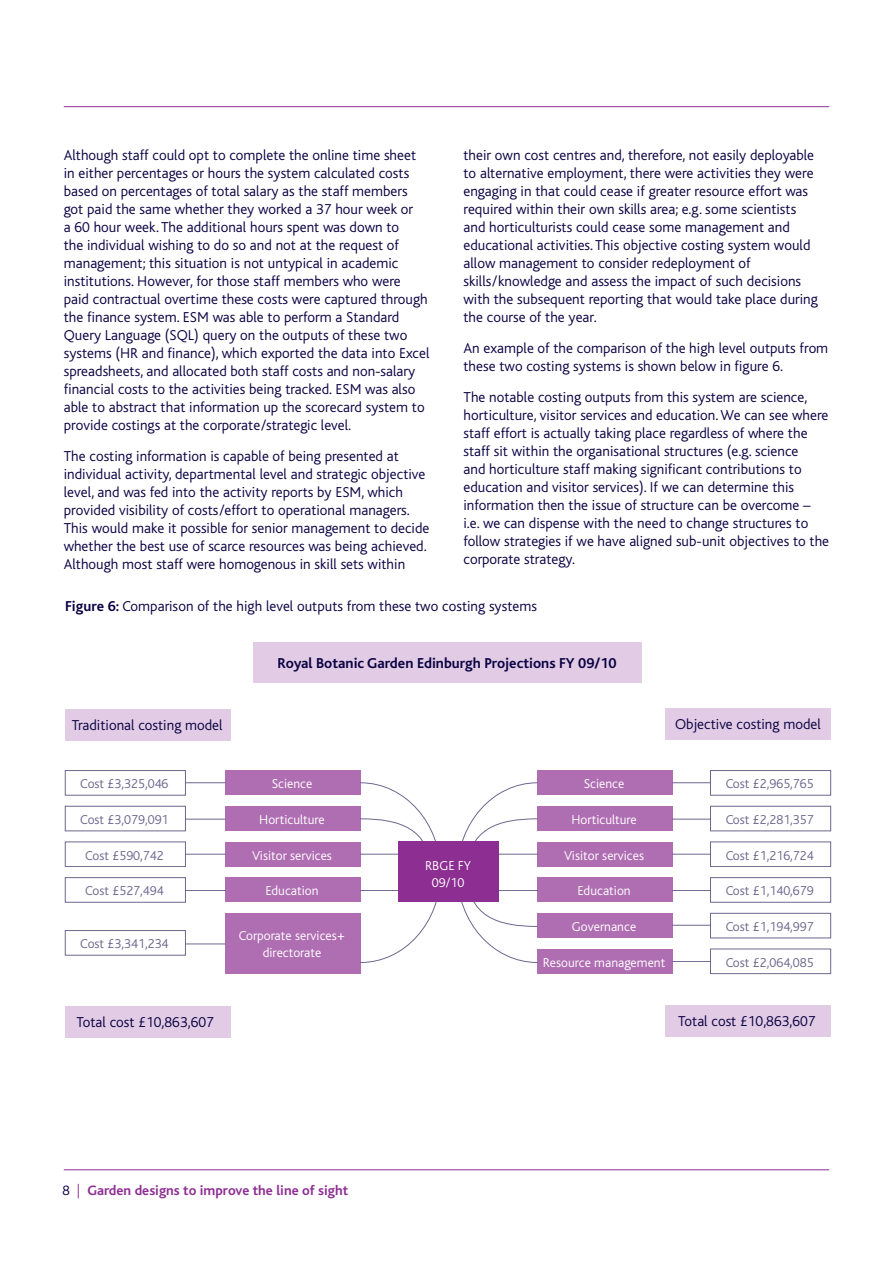
<style>
.page{position:relative;width:893px;height:1263px;background:#fff}
.page>*{position:absolute;margin:0;border:0;box-sizing:border-box;transform-origin:0 0}
.t1{font:300 15px/18px "Bliss";color:#0a0243}
.t2{font:700 15px "Bliss";color:#0a0243}
.t3{font:700 14.25px "Bliss";color:#8d2e92}
.t4{font:300 13.5px/16.2px "Bliss";color:#fff;text-align:center}
.t5{font:300 13.5px "Bliss";color:#0a0243}
.s1{font-weight:700}
.s2{font-weight:300;color:#0a0243}
.s3{font-weight:300}
</style>
<div class="page">
<hr style="left:64px;top:1169px;width:765px;height:1px;background:#8d2e92">
<hr style="left:64px;top:106px;width:765px;height:1px;background:#8d2e92">
<svg style="left:457px;top:782px;width:80px;height:181px"></svg>
<div style="left:253px;top:642px;width:388px;height:41px;background:#e2cbe4"></div>
<div style="left:65px;top:709px;width:165px;height:32px;background:#e2cbe4"></div>
<div style="left:537px;top:770px;width:136px;height:25px;background:#af6db2"></div>
<div style="left:537px;top:806px;width:136px;height:25px;background:#af6db2"></div>
<div style="left:537px;top:842px;width:136px;height:24px;background:#af6db2"></div>
<div style="left:537px;top:878px;width:136px;height:24px;background:#af6db2"></div>
<div style="left:537px;top:913px;width:136px;height:25px;background:#af6db2"></div>
<div style="left:225px;top:770px;width:136px;height:25px;background:#af6db2"></div>
<div style="left:225px;top:806px;width:136px;height:25px;background:#af6db2"></div>
<div style="left:225px;top:842px;width:136px;height:24px;background:#af6db2"></div>
<div style="left:225px;top:878px;width:136px;height:24px;background:#af6db2"></div>
<div style="left:225px;top:913px;width:136px;height:61px;background:#af6db2"></div>
<div style="left:537px;top:949px;width:136px;height:25px;background:#af6db2"></div>
<div style="left:665px;top:708px;width:166px;height:32px;background:#e2cbe4"></div>
<div style="left:65px;top:1006px;width:165px;height:31px;background:#e2cbe4"></div>
<div style="left:665px;top:1005px;width:166px;height:31px;background:#e2cbe4"></div>
<hr style="left:186px;top:782px;width:39px;height:1px;background:#0a0243">
<hr style="left:186px;top:819px;width:39px;height:1px;background:#0a0243">
<hr style="left:186px;top:854px;width:39px;height:1px;background:#0a0243">
<hr style="left:186px;top:890px;width:39px;height:1px;background:#0a0243">
<hr style="left:186px;top:943px;width:39px;height:1px;background:#0a0243">
<hr style="left:673px;top:782px;width:37px;height:1px;background:#0a0243">
<hr style="left:673px;top:819px;width:37px;height:1px;background:#0a0243">
<hr style="left:673px;top:854px;width:37px;height:1px;background:#0a0243">
<hr style="left:673px;top:890px;width:37px;height:1px;background:#0a0243">
<hr style="left:497px;top:854px;width:40px;height:1px;background:#0a0243">
<hr style="left:497px;top:890px;width:40px;height:1px;background:#0a0243">
<svg style="left:360px;top:782px;width:81px;height:181px"></svg>
<hr style="left:360px;top:854px;width:41px;height:1px;background:#0a0243">
<hr style="left:360px;top:890px;width:41px;height:1px;background:#0a0243">
<hr style="left:673px;top:961px;width:37px;height:1px;background:#0a0243">
<hr style="left:673px;top:925px;width:37px;height:1px;background:#0a0243">
<div style="left:399px;top:842px;width:100px;height:60px;background:#8d2e92"></div>
<p class="t1" style="left:64px;top:147px;width:367px">Although staff could opt to complete the online time sheet in either percentages or hours the system calculated costs based on percentages of total salary as the staff members got paid the same whether they worked a 37 hour week or<br>a 60 hour week. The additional hours spent was down to<br>the individual wishing to do so and not at the request of management; this situation is not untypical in academic institutions. However, for those staff members who were paid contractual overtime these costs were captured through the finance system. ESM was able to perform a Standard Query Language (SQL) query on the outputs of these two systems (HR and finance), which exported the data into Excel spreadsheets, and allocated both staff costs and non-salary financial costs to the activities being tracked. ESM was also able to abstract that information up the scorecard system to provide costings at the corporate/strategic level.</p>
<p class="t1" style="left:64px;top:447px;width:367px">The costing information is capable of being presented at individual activity, departmental level and strategic objective level, and was fed into the activity reports by ESM, which provided visibility of costs/effort to operational managers.<br>This would make it possible for senior management to decide whether the best use of scarce resources was being achieved.<br>Although most staff were homogenous in skill sets within</p>
<p class="t1" style="left:463px;top:147px;width:356px">their own cost centres and, therefore, not easily deployable to alternative employment, there were activities they were engaging in that could cease if greater resource effort was required within their own skills area; e.g. some scientists and horticulturists could cease some management and educational activities. This objective costing system would allow management to consider redeployment of skills/knowledge and assess the impact of such decisions with the subsequent reporting that would take place during the course of the year.</p>
<p class="t1" style="left:463px;top:339px;width:366px">An example of the comparison of the high level outputs from these two costing systems is shown below in figure 6.</p>
<p class="t1" style="left:463px;top:388px;width:367px">The notable costing outputs from this system are science, horticulture, visitor services and education. We can see where staff effort is actually taking place regardless of where the staff sit within the organisational structures (e.g. science<br>and horticulture staff making significant contributions to education and visitor services). If we can determine this information then the issue of structure can be overcome – i.e. we can dispense with the need to change structures to follow strategies if we have aligned sub-unit objectives to the corporate strategy.</p>
<p class="t1" style="left:65px;top:597px;width:473px"><span class="s1">Figure 6:</span> Comparison of the high level outputs from these two costing systems</p>
<p class="t2" style="left:277px;top:655px;width:341px">Royal Botanic Garden Edinburgh Projections FY 09/10</p>
<p class="t1" style="left:72px;top:716px;width:152px">Traditional costing model</p>
<p class="t5" style="left:80px;top:777px;width:90px">Cost £3,325,046</p>
<p class="t5" style="left:80px;top:812px;width:90px">Cost £3,079,091</p>
<p class="t5" style="left:85px;top:848px;width:80px">Cost £590,742</p>
<p class="t5" style="left:85px;top:884px;width:80px">Cost £527,494</p>
<p class="t5" style="left:80px;top:937px;width:90px">Cost £3,341,234</p>
<p class="t4" style="left:272px;top:776px;width:42px">Science</p>
<p class="t4" style="left:259px;top:811px;width:67px">Horticulture</p>
<p class="t4" style="left:252px;top:847px;width:81px">Visitor services</p>
<p class="t4" style="left:265px;top:883px;width:55px">Education</p>
<p class="t4" style="left:239px;top:928px;width:108px">Corporate services+ directorate</p>
<p class="t4" style="left:425px;top:858px;width:47px">RBGE FY<br>09/10</p>
<p class="t1" style="left:675px;top:716px;width:147px">Objective costing model</p>
<p class="t4" style="left:584px;top:776px;width:42px">Science</p>
<p class="t4" style="left:571px;top:811px;width:67px">Horticulture</p>
<p class="t4" style="left:564px;top:847px;width:81px">Visitor services</p>
<p class="t4" style="left:577px;top:883px;width:55px">Education</p>
<p class="t4" style="left:572px;top:919px;width:66px">Governance</p>
<p class="t4" style="left:543px;top:954px;width:124px">Resource management</p>
<p class="t5" style="left:725px;top:777px;width:90px">Cost £2,965,765</p>
<p class="t5" style="left:725px;top:812px;width:90px">Cost £2,281,357</p>
<p class="t5" style="left:725px;top:848px;width:90px">Cost £1,216,724</p>
<p class="t5" style="left:725px;top:884px;width:90px">Cost £1,140,679</p>
<p class="t5" style="left:725px;top:919px;width:90px">Cost £1,194,997</p>
<p class="t5" style="left:725px;top:955px;width:90px">Cost £2,064,085</p>
<p class="t1" style="left:76px;top:1013px;width:139px">Total cost £10,863,607</p>
<p class="t1" style="left:678px;top:1012px;width:139px">Total cost £10,863,607</p>
<p class="t3" style="left:62px;top:1183px;width:287px"><span class="s2">8</span> <span class="s3">|</span> Garden designs to improve the line of sight</p>
</div>
